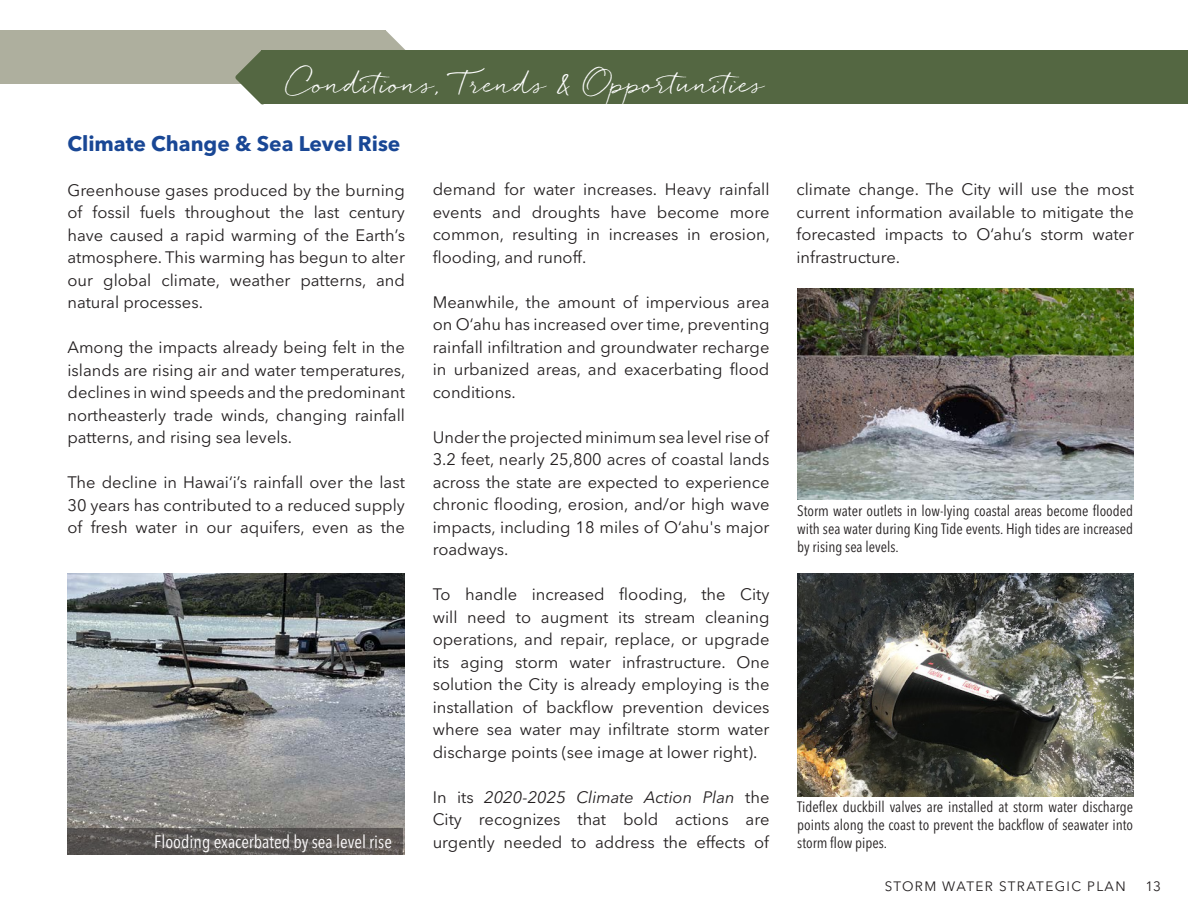
<style>
.page{position:relative;width:1188px;height:918px;background:#fff}
.page>*{position:absolute;margin:0;border:0;box-sizing:border-box;transform-origin:0 0}
.Section_Title{font:27px "Quickpen";color:#fff}
.Subhead{font:700 21px "Avenir Next LT Pro";color:#194795}
.t1{font:condensed 18px "Avenir Next LT Pro";color:#fefcfd}
.body{font:16.5px/22.5px "Avenir Next LT Pro";color:#231f20;text-align:justify}
.t2{font:condensed 15px/18px "Avenir Next LT Pro";color:#231f20;text-align:justify}
.t3{font:13.5px "Avenir Next LT Pro";letter-spacing:.1em;color:#231f20}
.s1{font-style:italic}
</style>
<div class="page">
<img style="left:797px;top:288px;width:336px;height:212px">
<img style="left:797px;top:573px;width:336px;height:223px">
<div style="left:0;top:30px;width:385px;height:54px;background:#aeaf9e"></div>
<svg style="left:385px;top:30px;width:20px;height:20px"></svg>
<div style="left:262px;top:50px;width:926px;height:54px;background:#546742"></div>
<svg style="left:235px;top:50px;width:29px;height:55px"></svg>
<img style="left:68px;top:573px;width:337px;height:282px">
<svg style="left:68px;top:828px;width:335px;height:27px;background:#5a5754"></svg>
<p class="Section_Title" style="left:289px;top:68px;width:478px">Conditions, Trends &amp; Opportunities</p>
<p class="Subhead" style="left:68px;top:131px;width:334px">Climate Change &amp; Sea Level Rise</p>
<p class="body" style="left:68px;top:179px;width:339px">Greenhouse gases produced by the burning of fossil fuels throughout the last century have caused a rapid warming of the Earth’s atmosphere. This warming has begun to alter our global climate, weather patterns, and natural processes.</p>
<p class="body" style="left:68px;top:336px;width:340px">Among the impacts already being felt in the islands are rising air and water temperatures, declines in wind speeds and the predominant northeasterly trade winds, changing rainfall patterns, and rising sea levels.</p>
<p class="body" style="left:68px;top:471px;width:339px">The decline in Hawai‘i’s rainfall over the last 30 years has contributed to a reduced supply of fresh water in our aquifers, even as the</p>
<p class="t1" style="left:154px;top:831px;width:239px">Flooding exacerbated by sea level rise</p>
<p class="body" style="left:433px;top:178px;width:339px">demand for water increases. Heavy rainfall events and droughts have become more common, resulting in increases in erosion, flooding, and runoff.</p>
<p class="body" style="left:433px;top:291px;width:338px">Meanwhile, the amount of impervious area on O‘ahu has increased over time, preventing rainfall infiltration and groundwater recharge in urbanized areas, and exacerbating flood conditions.</p>
<p class="body" style="left:433px;top:426px;width:338px">Under the projected minimum sea level rise of 3.2 feet, nearly 25,800 acres of coastal lands across the state are expected to experience chronic flooding, erosion, and/or high wave impacts, including 18 miles of O‘ahu's major roadways.</p>
<p class="body" style="left:433px;top:583px;width:338px">To handle increased flooding, the City will need to augment its stream cleaning operations, and repair, replace, or upgrade its aging storm water infrastructure. One solution the City is already employing is the installation of backflow prevention devices where sea water may infiltrate storm water discharge points (see image at lower right).</p>
<p class="body" style="left:433px;top:786px;width:338px">In its <span class="s1">2020-2025 Climate Action Plan</span> the City recognizes that bold actions are urgently needed to address the effects of</p>
<p class="t2" style="left:797px;top:798px;width:337px">Tideflex duckbill valves are installed at storm water discharge points along the coast to prevent the backflow of seawater into storm flow pipes.</p>
<p class="body" style="left:796px;top:178px;width:339px">climate change. The City will use the most current information available to mitigate the forecasted impacts to O‘ahu’s storm water infrastructure.</p>
<p class="t2" style="left:797px;top:502px;width:337px">Storm water outlets in low-lying coastal areas become flooded with sea water during King Tide events. High tides are increased by rising sea levels.</p>
<p class="t3" style="left:885px;top:878px;width:242px">STORM WATER STRATEGIC PLAN</p>
<p class="t3" style="left:1145px;top:878px;width:17px">13</p>
</div>
